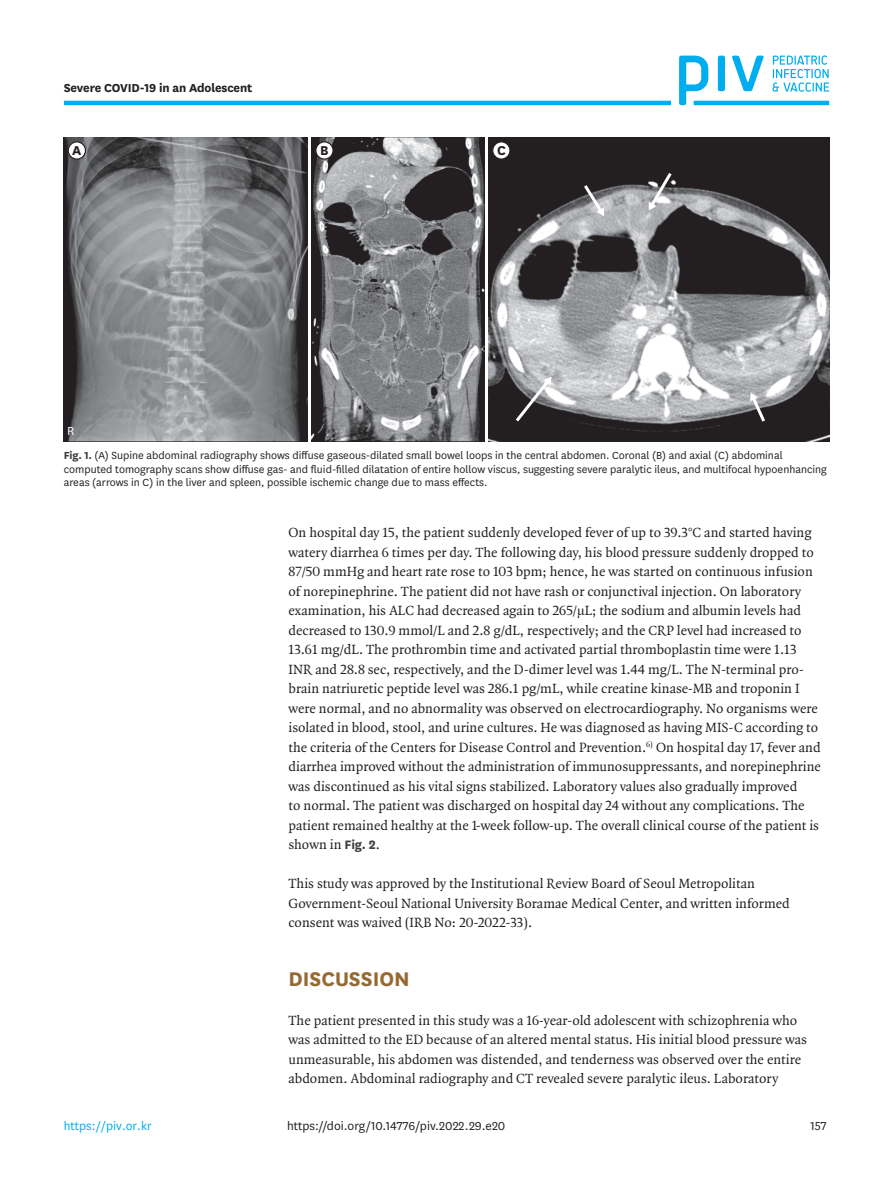
<style>
.page{position:relative;width:893px;height:1191px;background:#fff}
.page>*{position:absolute;margin:0;border:0;box-sizing:border-box;transform-origin:0 0}
.body_title1{font:700 23.1px "National";color:#966933}
.t1{font:700 15px "National";color:#231f20}
.body_p{font:14.25px/19.5px "Quadraat OT";color:#231f20}
.body_p_first{font:14.25px/19.5px "Quadraat OT";color:#231f20}
.doi_running_footer{font:13.5px "National";color:#231f20}
.alt-title-type{font:700 13.5px "National";letter-spacing:-.01em;color:#231f20}
.t2{font:13.5px "National";color:#00aeef}
.t3{font:13.5px "National";color:#fff}
.fig_caption{font:12px/13.5px "National";color:#231f20}
.s1{font-weight:700;color:#3e3e3f}
.s2{font-family:"Times New Roman"}
.s3{font-family:"National";font-weight:700;color:#3e3e3f}
</style>
<div class="page">
<hr style="left:64px;top:101px;width:607px;height:4px;background:#00aeef">
<hr style="left:694px;top:101px;width:135px;height:4px;background:#00aeef">
<svg style="left:772px;top:55px;width:57px;height:37px"></svg>
<svg style="left:679px;top:56px;width:85px;height:49px"></svg>
<img style="left:64px;top:137px;width:243px;height:304px">
<img style="left:311px;top:137px;width:173px;height:304px">
<img style="left:488px;top:137px;width:341px;height:304px">
<div style="left:68px;top:142px;width:17px;height:17px;background:#fff;border-radius:50%"></div>
<div style="left:68px;top:141px;width:18px;height:19px;border:1px solid #231f20;border-radius:50%"></div>
<div style="left:316px;top:142px;width:17px;height:17px;background:#fff;border-radius:50%"></div>
<div style="left:315px;top:141px;width:19px;height:19px;border:1px solid #231f20;border-radius:50%"></div>
<div style="left:493px;top:142px;width:17px;height:17px;background:#fff;border-radius:50%"></div>
<div style="left:492px;top:141px;width:18px;height:19px;border:1px solid #231f20;border-radius:50%"></div>
<svg style="left:648px;top:170px;width:26px;height:40px"></svg>
<svg style="left:581px;top:182px;width:24px;height:34px"></svg>
<svg style="left:513px;top:376px;width:39px;height:49px;background:#6b696b"></svg>
<svg style="left:749px;top:392px;width:19px;height:33px"></svg>
<p class="alt-title-type" style="left:64px;top:78px;width:190px">Severe COVID-19 in an Adolescent</p>
<p class="t1" style="left:72px;top:139px;width:11px">A</p>
<p class="t1" style="left:320px;top:139px;width:10px">B</p>
<p class="t1" style="left:497px;top:139px;width:10px">C</p>
<p class="t3" style="left:67px;top:422px;width:9px">R</p>
<p class="fig_caption" style="left:64px;top:448px;width:765px"><span class="s1">Fig. 1.</span> (A) Supine abdominal radiography shows diffuse gaseous-dilated small bowel loops in the central abdomen. Coronal (B) and axial (C) abdominal computed tomography scans show diffuse gas- and fluid-filled dilatation of entire hollow viscus, suggesting severe paralytic ileus, and multifocal hypoenhancing areas (arrows in C) in the liver and spleen, possible ischemic change due to mass effects.</p>
<p class="body_p" style="left:289px;top:523px;width:534px">On hospital day 15, the patient suddenly developed fever of up to 39.3°C and started having watery diarrhea 6 times per day. The following day, his blood pressure suddenly dropped to 87/50 mmHg and heart rate rose to 103 bpm; hence, he was started on continuous infusion of norepinephrine. The patient did not have rash or conjunctival injection. On laboratory examination, his ALC had decreased again to 265/<span class="s2">μ</span>L; the sodium and albumin levels had decreased to 130.9 mmol/L and 2.8 g/dL, respectively; and the CRP level had increased to 13.61 mg/dL. The prothrombin time and activated partial thromboplastin time were 1.13<br>INR and 28.8 sec, respectively, and the D-dimer level was 1.44 mg/L. The N-terminal pro&shy;brain natriuretic peptide level was 286.1 pg/mL, while creatine kinase-MB and troponin I were normal, and no abnormality was observed on electrocardiography. No organisms were isolated in blood, stool, and urine cultures. He was diagnosed as having MIS-C according to the criteria of the Centers for Disease Control and Prevention.<sup>6)</sup> On hospital day 17, fever and diarrhea improved without the administration of immunosuppressants, and norepinephrine was discontinued as his vital signs stabilized. Laboratory values also gradually improved<br>to normal. The patient was discharged on hospital day 24 without any complications. The patient remained healthy at the 1-week follow-up. The overall clinical course of the patient is shown in <span class="s3">Fig. 2</span>.</p>
<p class="body_p" style="left:289px;top:874px;width:503px">This study was approved by the Institutional Review Board of Seoul Metropolitan<br>Government-Seoul National University Boramae Medical Center, and written informed consent was waived (IRB No: 20-2022-33).</p>
<p class="body_title1" style="left:289px;top:962px;width:123px">DISCUSSION</p>
<p class="body_p_first" style="left:289px;top:1010px;width:520px">The patient presented in this study was a 16-year-old adolescent with schizophrenia who was admitted to the ED because of an altered mental status. His initial blood pressure was unmeasurable, his abdomen was distended, and tenderness was observed over the entire abdomen. Abdominal radiography and CT revealed severe paralytic ileus. Laboratory</p>
<p class="doi_running_footer" style="left:287px;top:1116px;width:220px">https://doi.org/10.14776/piv.2022.29.e20</p>
<p class="t2" style="left:64px;top:1116px;width:90px">https://piv.or.kr</p>
<p class="doi_running_footer" style="left:811px;top:1116px;width:18px">157</p>
</div>
